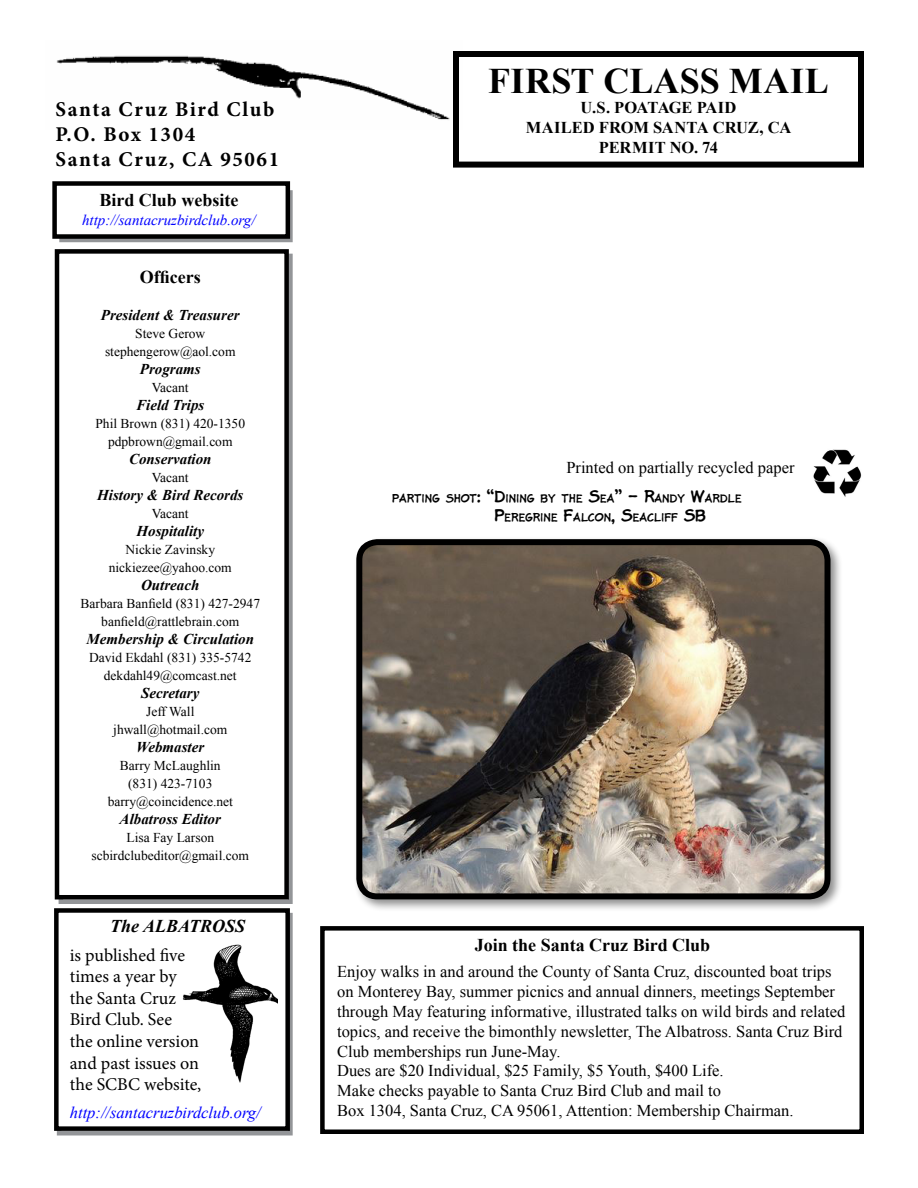
<style>
.page{position:relative;width:918px;height:1188px;background:#fff}
.page>*{position:absolute;margin:0;border:0;box-sizing:border-box;transform-origin:0 0}
.t1{font:700 36px "Times New Roman";letter-spacing:.01em;color:#000}
.t2{font:700 21px/25.2px "Minion Pro";letter-spacing:.075em;color:#000}
.t3{font:18px/21.6px "Minion Pro";letter-spacing:-.005em;color:#000}
.t4{font:700 18px "Times New Roman";color:#000}
.t5{font:italic 700 18px "Times New Roman";color:#000}
.t6{font:16.5px/19.8px "Times New Roman";color:#000}
.t7{font:700 16.5px/19.8px "Times New Roman";letter-spacing:-.005em;color:#000;text-align:center}
.t8{font:italic 16.5px "Times New Roman";color:#00f}
.t9{font:italic 700 15px "Times New Roman";color:#000}
.t10{font:italic 15px "Times New Roman";color:#00f}
.t11{font:13.5px/18px "Times New Roman";color:#000;text-align:center}
.t12{font:9.45px/19.5px "Book Illustrator's Handwriting";color:#000}
.s1{font-size:13.5px}
</style>
<div class="page">
<div style="left:57px;top:913px;width:236px;height:223px;border:4px solid #939598"></div>
<div style="left:56px;top:910px;width:232px;height:219px;background:#fff"></div>
<div style="left:54px;top:908px;width:236px;height:223px;border:4px solid #000"></div>
<img style="left:182px;top:944px;width:96px;height:139px">
<img style="left:56px;top:55px;width:394px;height:65px">
<div style="left:453px;top:51px;width:411px;height:117px;border:6px solid #000"></div>
<div style="left:320px;top:926px;width:544px;height:208px;border:4px solid #000"></div>
<div style="left:59px;top:190px;width:234px;height:52px;border:4px solid #939598"></div>
<div style="left:55px;top:184px;width:233px;height:53px;background:#fff"></div>
<div style="left:52px;top:181px;width:238px;height:58px;border:4px solid #000"></div>
<div style="left:59px;top:254px;width:234px;height:650px;border:4px solid #939598"></div>
<div style="left:57px;top:251px;width:230px;height:646px;background:#fff"></div>
<div style="left:55px;top:249px;width:234px;height:650px;border:4px solid #000"></div>
<img style="left:813px;top:449px;width:49px;height:48px">
<div style="left:353px;top:536px;width:491px;height:376px;background:#000;opacity:.45"></div>
<img style="left:359px;top:542px;width:469px;height:354px">
<div style="left:356px;top:539px;width:475px;height:360px;border:6px solid #000;border-radius:18px"></div>
<p class="t2" style="left:56px;top:96px;width:225px">Santa Cruz Bird Club<br>P.O. Box 1304<br>Santa Cruz, CA 95061</p>
<p class="t4" style="left:99px;top:187px;width:141px">Bird Club website</p>
<p class="t10" style="left:82px;top:209px;width:175px">http://santacruzbirdclub.org/</p>
<p class="t4" style="left:140px;top:264px;width:62px">Officers</p>
<p class="t9" style="left:101px;top:305px;width:140px">President &amp; Treasurer</p>
<p class="t11" style="left:105px;top:324px;width:132px">Steve Gerow stephengerow@aol.com</p>
<p class="t9" style="left:140px;top:359px;width:62px">Programs</p>
<p class="t11" style="left:152px;top:378px;width:38px">Vacant</p>
<p class="t9" style="left:136px;top:395px;width:70px">Field Trips</p>
<p class="t11" style="left:95px;top:414px;width:151px">Phil Brown (831) 420-1350 pdpbrown@gmail.com</p>
<p class="t9" style="left:129px;top:449px;width:84px">Conservation</p>
<p class="t11" style="left:152px;top:468px;width:38px">Vacant</p>
<p class="t9" style="left:97px;top:485px;width:148px">History &amp; Bird Records</p>
<p class="t11" style="left:152px;top:504px;width:38px">Vacant</p>
<p class="t9" style="left:137px;top:521px;width:69px">Hospitality</p>
<p class="t11" style="left:109px;top:540px;width:125px">Nickie Zavinsky nickiezee@yahoo.com</p>
<p class="t9" style="left:141px;top:575px;width:60px">Outreach</p>
<p class="t11" style="left:81px;top:594px;width:181px">Barbara Banfield (831) 427-2947 banfield@rattlebrain.com</p>
<p class="t9" style="left:87px;top:629px;width:169px">Membership &amp; Circulation</p>
<p class="t11" style="left:89px;top:648px;width:164px">David Ekdahl (831) 335-5742 dekdahl49@comcast.net</p>
<p class="t9" style="left:141px;top:683px;width:60px">Secretary</p>
<p class="t11" style="left:113px;top:702px;width:116px">Jeff Wall jhwall@hotmail.com</p>
<p class="t9" style="left:136px;top:737px;width:70px">Webmaster</p>
<p class="t11" style="left:108px;top:756px;width:127px">Barry McLaughlin (831) 423-7103 barry@coincidence.net</p>
<p class="t9" style="left:120px;top:809px;width:103px">Albatross Editor</p>
<p class="t11" style="left:92px;top:828px;width:159px">Lisa Fay Larson scbirdclubeditor@gmail.com</p>
<p class="t5" style="left:110px;top:914px;width:136px">The ALBATROSS</p>
<p class="t3" style="left:70px;top:944px;width:133px">is published five times a year by the Santa Cruz<br>Bird Club. See<br>the online version and past issues on the SCBC website,</p>
<p class="t8" style="left:70px;top:1101px;width:192px">http://santacruzbirdclub.org/</p>
<h1 class="t1" style="left:488px;top:56px;width:342px">FIRST CLASS MAIL</h1>
<p class="t7" style="left:526px;top:97px;width:267px">U.S. POATAGE PAID<br>MAILED FROM SANTA CRUZ, CA<br>PERMIT NO. 74</p>
<p class="t6" style="left:566px;top:457px;width:230px">Printed on partially recycled paper</p>
<p class="t12" style="left:494px;top:488px;width:249px;text-indent:-102px">PARTING SHOT<span class="s1">: “D</span>INING BY THE <span class="s1">S</span>EA<span class="s1">” - R</span>ANDY <span class="s1">W</span>ARDLE<br><span class="s1">P</span>EREGRINE <span class="s1">F</span>ALCON<span class="s1">, S</span>EACLIFF <span class="s1">SB</span></p>
<p class="t4" style="left:475px;top:932px;width:237px">Join the Santa Cruz Bird Club</p>
<p class="t6" style="left:337px;top:962px;width:510px">Enjoy walks in and around the County of Santa Cruz, discounted boat trips on Monterey Bay, summer picnics and annual dinners, meetings September through May featuring informative, illustrated talks on wild birds and related topics, and receive the bimonthly newsletter, The Albatross. Santa Cruz Bird Club memberships run June-May.<br>Dues are $20 Individual, $25 Family, $5 Youth, $400 Life.<br>Make checks payable to Santa Cruz Bird Club and mail to<br>Box 1304, Santa Cruz, CA 95061, Attention: Membership Chairman.</p>
</div>
